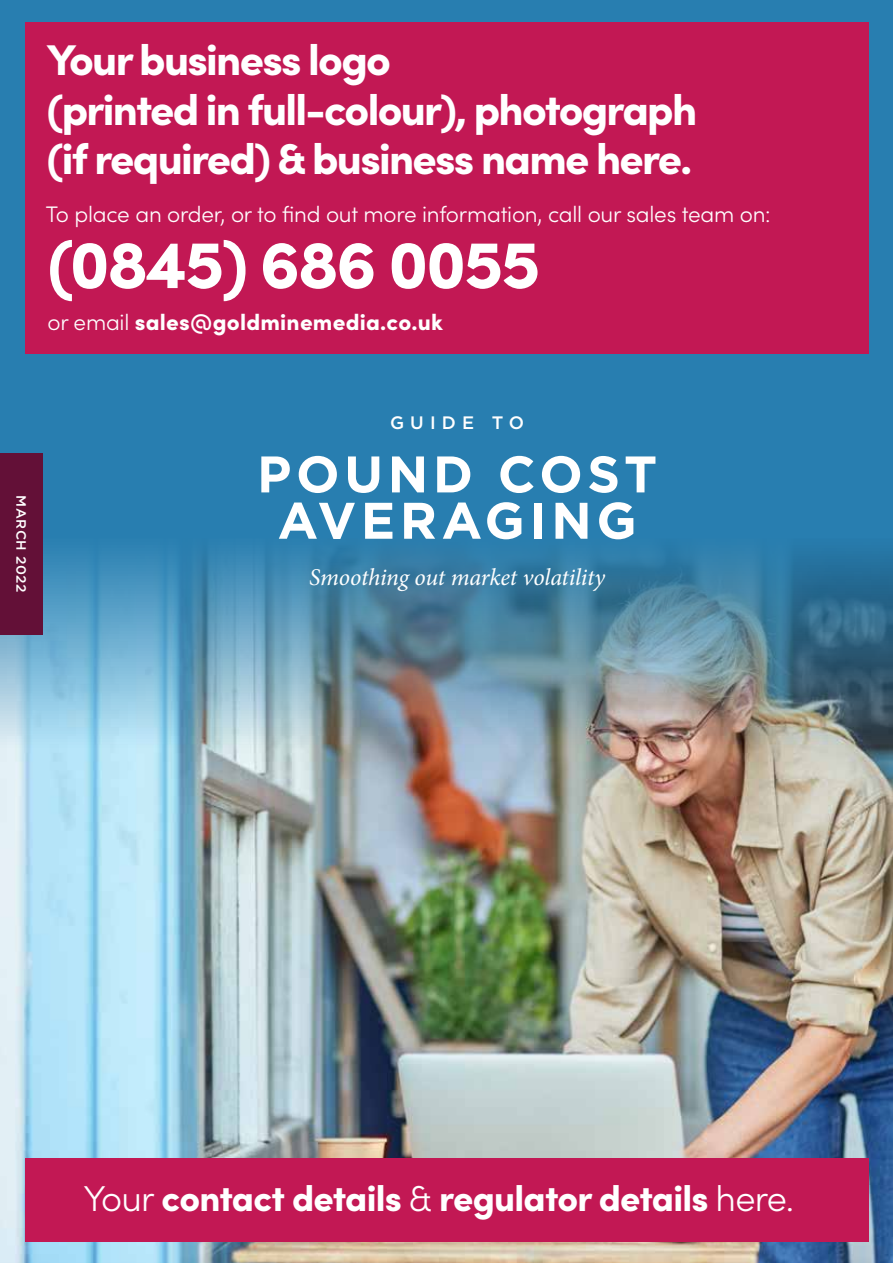
<style>
.page{position:relative;width:893px;height:1263px;background:#fff}
.page>*{position:absolute;margin:0;border:0;box-sizing:border-box;transform-origin:0 0}
.t1{font:900 67.65px "Sofia Pro";letter-spacing:-.03em;color:#fff}
.t2{font:700 51.3px/46.3px "Gotham HTF";letter-spacing:.09em;color:#fff;text-align:center}
.t3{font:900 43.05px/49.5px "Sofia Pro";letter-spacing:-.04em;color:#fff}
.t4{font:900 36px "Sofia Pro";letter-spacing:-.02em;color:#fff}
.t5{font:italic 24px "Minion Pro";letter-spacing:-.01em;color:#fff}
.t6{font:300 22.5px "Sofia Pro";letter-spacing:-.01em;color:#fff}
.t7{font:900 22.5px "Sofia Pro";letter-spacing:.01em;color:#fff}
.t8{font:500 18px "Gotham HTF";letter-spacing:.34em;color:#fff}
.t9{font:500 13.5px "Gotham HTF";letter-spacing:.04em;color:#fff}
.s1{font-weight:300}
</style>
<div class="page">
<div style="left:0;top:0;width:893px;height:896px;background:#287eb0"></div>
<img style="left:0;top:548px;width:893px;height:715px">
<div style="left:0;top:453px;width:43px;height:182px;background:#631037"></div>
<div style="left:26px;top:1158px;width:843px;height:84px;background:#c21854"></div>
<div style="left:26px;top:22px;width:843px;height:332px;background:#c21854"></div>
<p class="t3" style="left:47px;top:32px;width:652px">Your business logo<br>(printed in full-colour), photograph (if required) &amp; business name here.</p>
<p class="t6" style="left:46px;top:198px;width:726px">To place an order, or to find out more information, call our sales team on:</p>
<h1 class="t1" style="left:47px;top:211px;width:494px">(0845) 686 0055</h1>
<p class="t7" style="left:47px;top:304px;width:397px"><span class="s1">or email</span> sales@goldminemedia.co.uk</p>
<p class="t9" style="left:29px;top:495px;width:99px;rotate:90deg">MARCH 2022</p>
<p class="t8" style="left:390px;top:413px;width:136px">GUIDE TO</p>
<p class="t2" style="left:257px;top:450px;width:402px">POUND COST<br>AVERAGING</p>
<p class="t5" style="left:309px;top:561px;width:297px">Smoothing out market volatility</p>
<p class="t4" style="left:84px;top:1170px;width:712px"><span class="s1">Your</span> contact details <span class="s1">&amp;</span> regulator details <span class="s1">here.</span></p>
</div>
